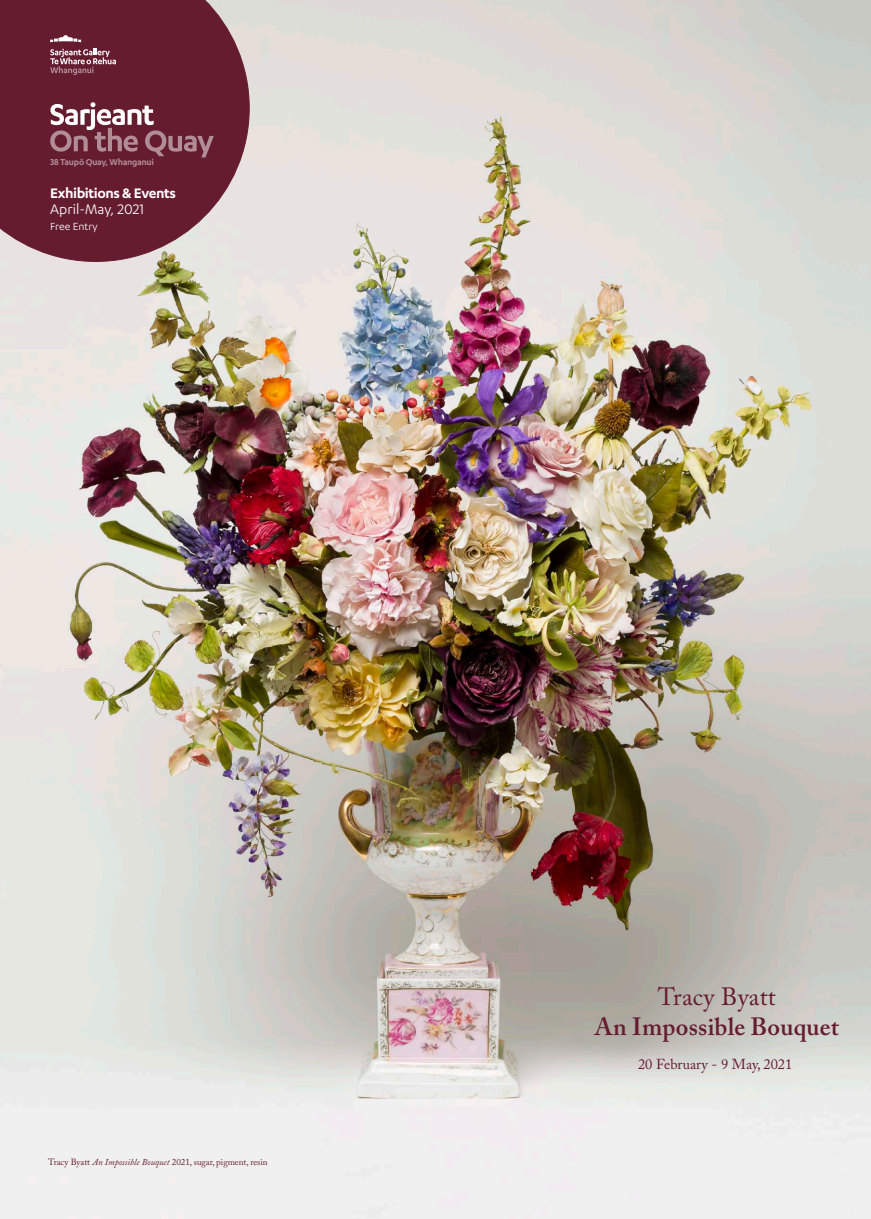
<style>
.page{position:relative;width:871px;height:1219px;background:#fff}
.page>*{position:absolute;margin:0;border:0;box-sizing:border-box;transform-origin:0 0}
.t1{font:600 24.8px "Adobe Caslon Pro";letter-spacing:.01em;color:#651c2f}
.t2{font:24.8px "Adobe Caslon Pro";letter-spacing:.01em;color:#651c2f}
.t3{font:600 16px "Karbon";letter-spacing:-.025em;color:#fff}
.t4{font:16px "Karbon";color:#fff}
.t5{font:14.4px "Adobe Caslon Pro";color:#661c2f}
.t6{font:12px "Karbon";color:#fff}
.t7{font:600 10px "Karbon";letter-spacing:-.025em;color:#fff}
.t8{font:9px "Adobe Caslon Pro";color:#651c2f}
.s1{font-style:italic}
</style>
<div class="page">
<img style="left:0;top:0;width:870px;height:1219px">
<svg style="left:0;top:0;width:250px;height:262px;background:#773747"></svg>
<svg style="left:50px;top:102px;width:164px;height:55px;background:#834858"></svg>
<svg style="left:50px;top:49px;width:66px;height:26px;background:#88515f"></svg>
<svg style="left:50px;top:35px;width:31px;height:7px"></svg>
<p class="t7" style="left:50px;top:156px;width:105px">38 Taupō Quay, Whanganui</p>
<h2 class="t3" style="left:50px;top:184px;width:127px">Exhibitions &amp; Events</h2>
<h2 class="t4" style="left:50px;top:201px;width:96px">April-May, 2021</h2>
<h3 class="t6" style="left:50px;top:220px;width:49px">Free Entry</h3>
<p class="t8" style="left:48px;top:1157px;width:221px">Tracy Byatt <span class="s1">An Impossible Bouquet</span> 2021, sugar, pigment, resin</p>
<h1 class="t2" style="left:657px;top:982px;width:119px">Tracy Byatt</h1>
<h1 class="t1" style="left:594px;top:1012px;width:246px">An Impossible Bouquet</h1>
<h3 class="t5" style="left:637px;top:1055px;width:156px">20 February - 9 May, 2021</h3>
</div>
